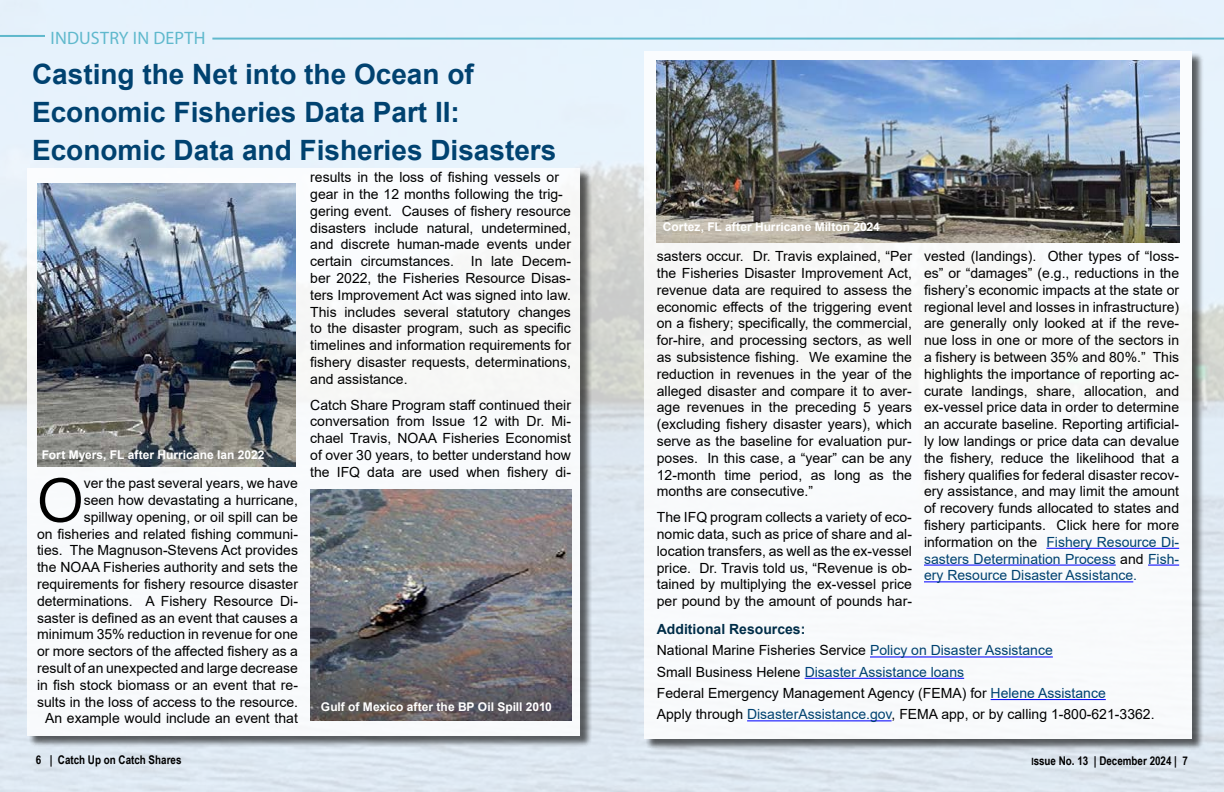
<style>
.page{position:relative;width:1224px;height:792px;background:#fff}
.page>*{position:absolute;margin:0;border:0;box-sizing:border-box;transform-origin:0 0}
.t1{font:62px "Myanmar Text";color:#000}
.t2{font:700 28px/38.1px "Arial";color:#004270}
.t3{font:18px "Myriad Pro";letter-spacing:.01em;color:#55b7c3}
.t4{font:14px/16.8px "Arial";color:#000;text-align:justify}
.t5{font:700 12px "Arial";color:#fff}
.t6{font:700 12px "Arial Narrow";color:#000}
.s1{color:#004270}
.s2{font-weight:700;color:#002d48}
.s3{font-size:10px}
</style>
<div class="page">
<img style="left:0;top:0;width:1224px;height:792px">
<div style="left:29px;top:170px;width:564px;height:578px;background:#000;opacity:.75"></div>
<div style="left:27px;top:168px;width:553px;height:567px;background:#f8fafc"></div>
<div style="left:646px;top:53px;width:558px;height:698px;background:#000;opacity:.75"></div>
<div style="left:644px;top:51px;width:548px;height:687px;background:#f8fafb"></div>
<hr style="left:1046px;top:548px;width:133px;height:1px;background:#00f">
<hr style="left:924px;top:565px;width:192px;height:1px;background:#00f">
<hr style="left:1148px;top:565px;width:31px;height:1px;background:#00f">
<hr style="left:924px;top:581px;width:209px;height:1px;background:#00f">
<hr style="left:870px;top:656px;width:183px;height:1px;background:#00f">
<hr style="left:805px;top:678px;width:159px;height:1px;background:#00f">
<hr style="left:991px;top:699px;width:115px;height:1px;background:#00f">
<hr style="left:747px;top:720px;width:145px;height:1px;background:#00f">
<img style="left:37px;top:183px;width:259px;height:284px">
<img style="left:311px;top:490px;width:260px;height:231px">
<img style="left:657px;top:60px;width:522px;height:183px">
<p class="t3" style="left:51px;top:27px;width:156px">INDUSTRY IN DEPTH</p>
<h2 class="t2" style="left:32px;top:55px;width:526px">Casting the Net into the Ocean of<br>Economic Fisheries Data Part II:<br>Economic Data and Fisheries Disasters</h2>
<p class="t5" style="left:42px;top:446px;width:224px">Fort Myers, FL after Hurricane Ian 2022</p>
<h1 class="t1" style="left:37px;top:464px;width:48px">O</h1>
<p class="t4" style="left:37px;top:475px;width:263px;text-align:right">ver the past several years, we have<br>seen how devastating a hurricane, spillway opening, or oil spill can be<br>on fisheries and related fishing communi&shy;ties. The Magnuson-Stevens Act provides the NOAA Fisheries authority and sets the requirements for fishery resource disaster determinations. A Fishery Resource Di&shy;saster is defined as an event that causes a minimum 35% reduction in revenue for one or more sectors of the affected fishery as a result of an unexpected and large decrease in fish stock biomass or an event that re&shy;sults in the loss of access to the resource.<br>An example would include an event that</p>
<p class="t4" style="left:310px;top:169px;width:262px;text-align:left">results in the loss of fishing vessels or gear in the 12 months following the trig&shy;gering event. Causes of fishery resource disasters include natural, undetermined, and discrete human-made events under certain circumstances. In late Decem&shy;ber 2022, the Fisheries Resource Disas&shy;ters Improvement Act was signed into law.<br>This includes several statutory changes to the disaster program, such as specific timelines and information requirements for fishery disaster requests, determinations, and assistance.</p>
<p class="t4" style="left:310px;top:396px;width:262px">Catch Share Program staff continued their conversation from Issue 12 with Dr. Mi&shy;chael Travis, NOAA Fisheries Economist of over 30 years, to better understand how the IFQ data are used when fishery di-</p>
<p class="t5" style="left:321px;top:698px;width:232px">Gulf of Mexico after the BP Oil Spill 2010</p>
<p class="t5" style="left:663px;top:218px;width:219px">Cortez, FL after Hurricane Milton 2024</p>
<p class="t4" style="left:657px;top:248px;width:257px">sasters occur. Dr. Travis explained, “Per the Fisheries Disaster Improvement Act, revenue data are required to assess the economic effects of the triggering event on a fishery; specifically, the commercial, for-hire, and processing sectors, as well as subsistence fishing. We examine the reduction in revenues in the year of the alleged disaster and compare it to aver&shy;age revenues in the preceding 5 years (excluding fishery disaster years), which serve as the baseline for evaluation pur&shy;poses. In this case, a “year” can be any 12-month time period, as long as the months are consecutive.”</p>
<p class="t4" style="left:657px;top:509px;width:257px">The IFQ program collects a variety of eco&shy;nomic data, such as price of share and al&shy;location transfers, as well as the ex-vessel price. Dr. Travis told us, “Revenue is ob&shy;tained by multiplying the ex-vessel price per pound by the amount of pounds har-</p>
<p class="t4" style="left:924px;top:248px;width:257px">vested (landings). Other types of “loss&shy;es” or “damages” (e.g., reductions in the fishery’s economic impacts at the state or regional level and losses in infrastructure) are generally only looked at if the reve&shy;nue loss in one or more of the sectors in a fishery is between 35% and 80%.” This highlights the importance of reporting ac&shy;curate landings, share, allocation, and ex-vessel price data in order to determine an accurate baseline. Reporting artificial&shy;ly low landings or price data can devalue the fishery, reduce the likelihood that a fishery qualifies for federal disaster recov&shy;ery assistance, and may limit the amount of recovery funds allocated to states and fishery participants. Click here for more information on the <span class="s1">Fishery Resource Di&shy;sasters Determination Process</span> and <span class="s1">Fish&shy;ery Resource Disaster Assistance.</span></p>
<p class="t4" style="left:657px;top:619px;width:499px;line-height:21.3px;text-align:left"><span class="s2">Additional Resources:<br></span>National Marine Fisheries Service <span class="s1">Policy on Disaster Assistance<br></span>Small Business Helene <span class="s1">Disaster Assistance loans<br></span>Federal Emergency Management Agency (FEMA) for <span class="s1">Helene Assistance<br></span>Apply through <span class="s1">DisasterAssistance.gov</span>, FEMA app, or by calling 1-800-621-3362.</p>
<p class="t6" style="left:36px;top:750px;width:147px">6 | Catch Up on Catch Shares</p>
<p class="t6" style="left:1031px;top:752px;width:158px"><span class="s3">I</span>ssue No. 13 | December 2024 | 7</p>
</div>
